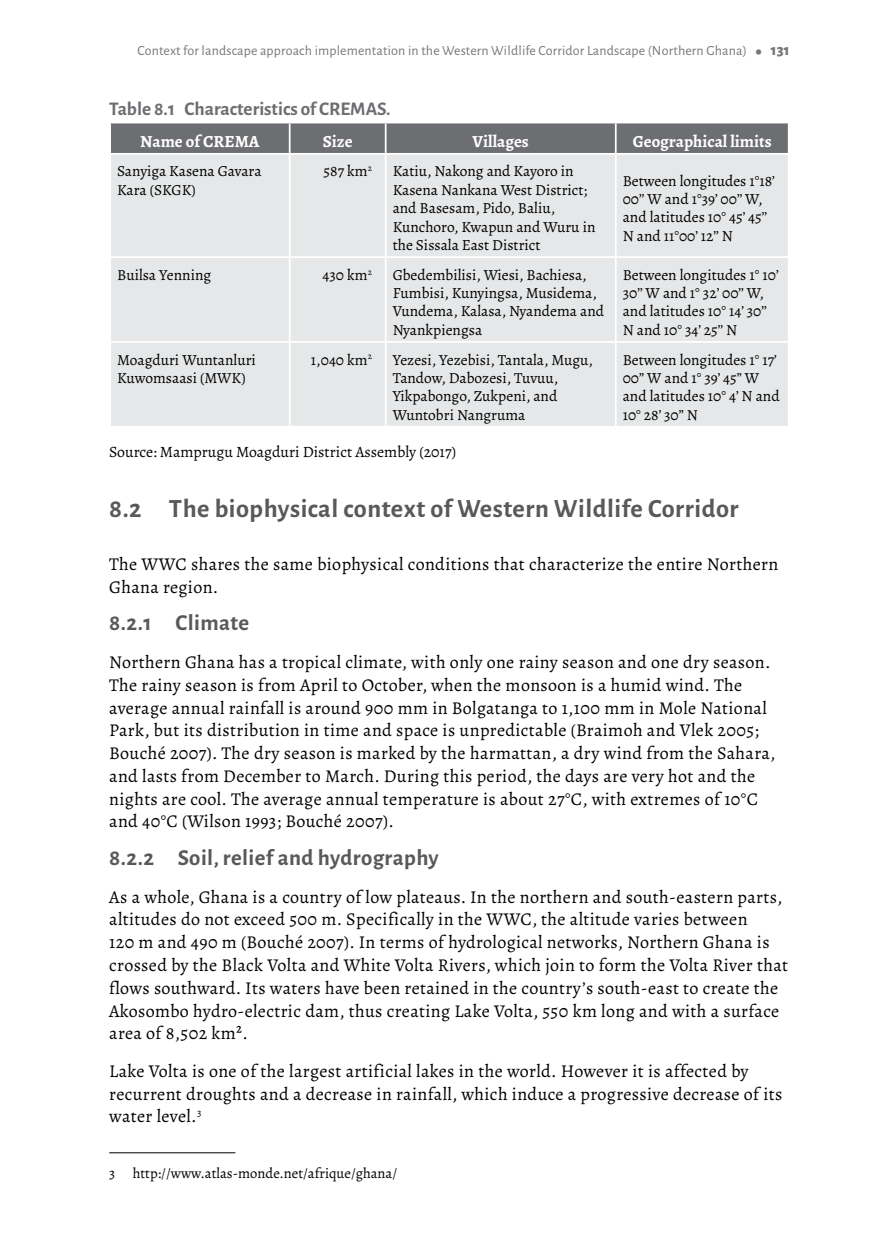
<style>
.page{position:relative;width:874px;height:1241px;background:#fff}
.page>*{position:absolute;margin:0;border:0;box-sizing:border-box;transform-origin:0 0}
.t1{font:700 26.25px "Alegreya Sans";letter-spacing:.02em;color:#58595b}
.t2{font:700 22.75px "Alegreya Sans";letter-spacing:.02em;color:#58595b}
.t3{font:700 19.25px "Alegreya Sans";color:#6d6e71}
.t4{font:18.03px/22.8px "Alegreya";letter-spacing:.02em;color:#000}
.t5{font:700 16.97px "Alegreya";color:#fff}
.t6{font:15.75px "Alegreya";color:#000}
.t7{font:15.4px/18.4px "Alegreya";color:#000}
.t8{font:14.53px "Alegreya";color:#000}
.t9{font:14px "Alegreya Sans";letter-spacing:.01em;color:#77787b}
.s1{font-weight:900;font-size:19.25px}
.s2{font-weight:800;font-size:15.75px}
</style>
<div class="page">
<div style="left:111px;top:123px;width:676px;height:30px;background:#6d6e71"></div>
<div style="left:111px;top:155px;width:676px;height:271px;background:#e6e7e8"></div>
<hr style="left:288px;top:123px;width:2px;height:30px;background:#fff">
<hr style="left:384px;top:123px;width:2px;height:30px;background:#fff">
<hr style="left:614px;top:123px;width:2px;height:30px;background:#fff">
<hr style="left:288px;top:155px;width:2px;height:101px;background:#fff">
<hr style="left:384px;top:155px;width:2px;height:101px;background:#fff">
<hr style="left:614px;top:155px;width:2px;height:101px;background:#fff">
<hr style="left:109px;top:256px;width:180px;height:2px;background:#fff">
<hr style="left:289px;top:256px;width:96px;height:2px;background:#fff">
<hr style="left:288px;top:258px;width:2px;height:83px;background:#fff">
<hr style="left:385px;top:256px;width:230px;height:2px;background:#fff">
<hr style="left:384px;top:258px;width:2px;height:83px;background:#fff">
<hr style="left:615px;top:256px;width:174px;height:2px;background:#fff">
<hr style="left:614px;top:258px;width:2px;height:83px;background:#fff">
<hr style="left:109px;top:341px;width:180px;height:2px;background:#fff">
<hr style="left:289px;top:341px;width:96px;height:2px;background:#fff">
<hr style="left:288px;top:343px;width:2px;height:83px;background:#fff">
<hr style="left:385px;top:341px;width:230px;height:2px;background:#fff">
<hr style="left:384px;top:343px;width:2px;height:83px;background:#fff">
<hr style="left:615px;top:341px;width:174px;height:2px;background:#fff">
<hr style="left:614px;top:343px;width:2px;height:83px;background:#fff">
<hr style="left:109px;top:1152px;width:126px;height:1px;background:#000">
<p class="t9" style="left:137px;top:41px;width:653px">Context for landscape approach implementation in the Western Wildlife Corridor Landscape (Northern Ghana) <span class="s1">•</span> <span class="s2">131</span></p>
<p class="t3" style="left:109px;top:94px;width:282px">Table 8.1 Characteristics of CREMAS.</p>
<p class="t5" style="left:140px;top:130px;width:121px">Name of CREMA</p>
<p class="t5" style="left:322px;top:130px;width:31px">Size</p>
<p class="t5" style="left:472px;top:130px;width:58px">Villages</p>
<p class="t5" style="left:632px;top:130px;width:140px">Geographical limits</p>
<p class="t7" style="left:117px;top:162px;width:146px">Sanyiga Kasena Gavara<br>Kara (SKGK)</p>
<p class="t7" style="left:323px;top:162px;width:50px">587 km<sup>2</sup></p>
<p class="t7" style="left:392px;top:162px;width:204px">Katiu, Nakong and Kayoro in<br>Kasena Nankana West District; and Basesam, Pido, Baliu,<br>Kunchoro, Kwapun and Wuru in the Sissala East District</p>
<p class="t7" style="left:622px;top:171px;width:154px">Between longitudes 1°18’<br>00’’ W and 1°39’ 00’’ W, and latitudes 10° 45’ 45’’<br>N and 11°00’ 12’’ N</p>
<p class="t7" style="left:117px;top:265px;width:95px">Builsa Yenning</p>
<p class="t7" style="left:322px;top:265px;width:51px">430 km<sup>2</sup></p>
<p class="t7" style="left:392px;top:265px;width:213px">Gbedembilisi, Wiesi, Bachiesa,<br>Fumbisi, Kunyingsa, Musidema,<br>Vundema, Kalasa, Nyandema and<br>Nyankpiengsa</p>
<p class="t7" style="left:622px;top:265px;width:157px">Between longitudes 1° 10’<br>30’’ W and 1° 32’ 00’’ W, and latitudes 10° 14’ 30’’<br>N and 10° 34’ 25’’ N</p>
<p class="t7" style="left:117px;top:350px;width:140px">Moagduri Wuntanluri<br>Kuwomsaasi (MWK)</p>
<p class="t7" style="left:311px;top:350px;width:62px">1,040 km<sup>2</sup></p>
<p class="t7" style="left:392px;top:350px;width:202px">Yezesi, Yezebisi, Tantala, Mugu,<br>Tandow, Dabozesi, Tuvuu,<br>Yikpabongo, Zukpeni, and<br>Wuntobri Nangruma</p>
<p class="t7" style="left:622px;top:350px;width:158px">Between longitudes 1° 17’<br>00” W and 1° 39’ 45” W and latitudes 10° 4’ N and<br>10° 28’ 30” N</p>
<p class="t6" style="left:109px;top:442px;width:348px">Source: Mamprugu Moagduri District Assembly (2017)</p>
<h1 class="t1" style="left:109px;top:489px;width:630px">8.2 The biophysical context of Western Wildlife Corridor</h1>
<p class="t4" style="left:109px;top:552px;width:670px">The WWC shares the same biophysical conditions that characterize the entire Northern<br>Ghana region.</p>
<p class="t2" style="left:109px;top:606px;width:141px">8.2.1 Climate</p>
<p class="t4" style="left:109px;top:650px;width:667px">Northern Ghana has a tropical climate, with only one rainy season and one dry season.<br>The rainy season is from April to October, when the monsoon is a humid wind. The average annual rainfall is around 900 mm in Bolgatanga to 1,100 mm in Mole National Park, but its distribution in time and space is unpredictable (Braimoh and Vlek 2005; Bouché 2007). The dry season is marked by the harmattan, a dry wind from the Sahara, and lasts from December to March. During this period, the days are very hot and the nights are cool. The average annual temperature is about 27°C, with extremes of 10°C and 40°C (Wilson 1993; Bouché 2007).</p>
<p class="t2" style="left:109px;top:841px;width:331px">8.2.2 Soil, relief and hydrography</p>
<p class="t4" style="left:109px;top:885px;width:680px">As a whole, Ghana is a country of low plateaus. In the northern and south-eastern parts, altitudes do not exceed 500 m. Specifically in the WWC, the altitude varies between<br>120 m and 490 m (Bouché 2007). In terms of hydrological networks, Northern Ghana is crossed by the Black Volta and White Volta Rivers, which join to form the Volta River that flows southward. Its waters have been retained in the country’s south-east to create the Akosombo hydro-electric dam, thus creating Lake Volta, 550 km long and with a surface area of 8,502 km².</p>
<p class="t4" style="left:109px;top:1059px;width:674px">Lake Volta is one of the largest artificial lakes in the world. However it is affected by recurrent droughts and a decrease in rainfall, which induce a progressive decrease of its water level.<sup>3</sup></p>
<p class="t8" style="left:109px;top:1163px;width:289px">3 http://www.atlas-monde.net/afrique/ghana/</p>
</div>
